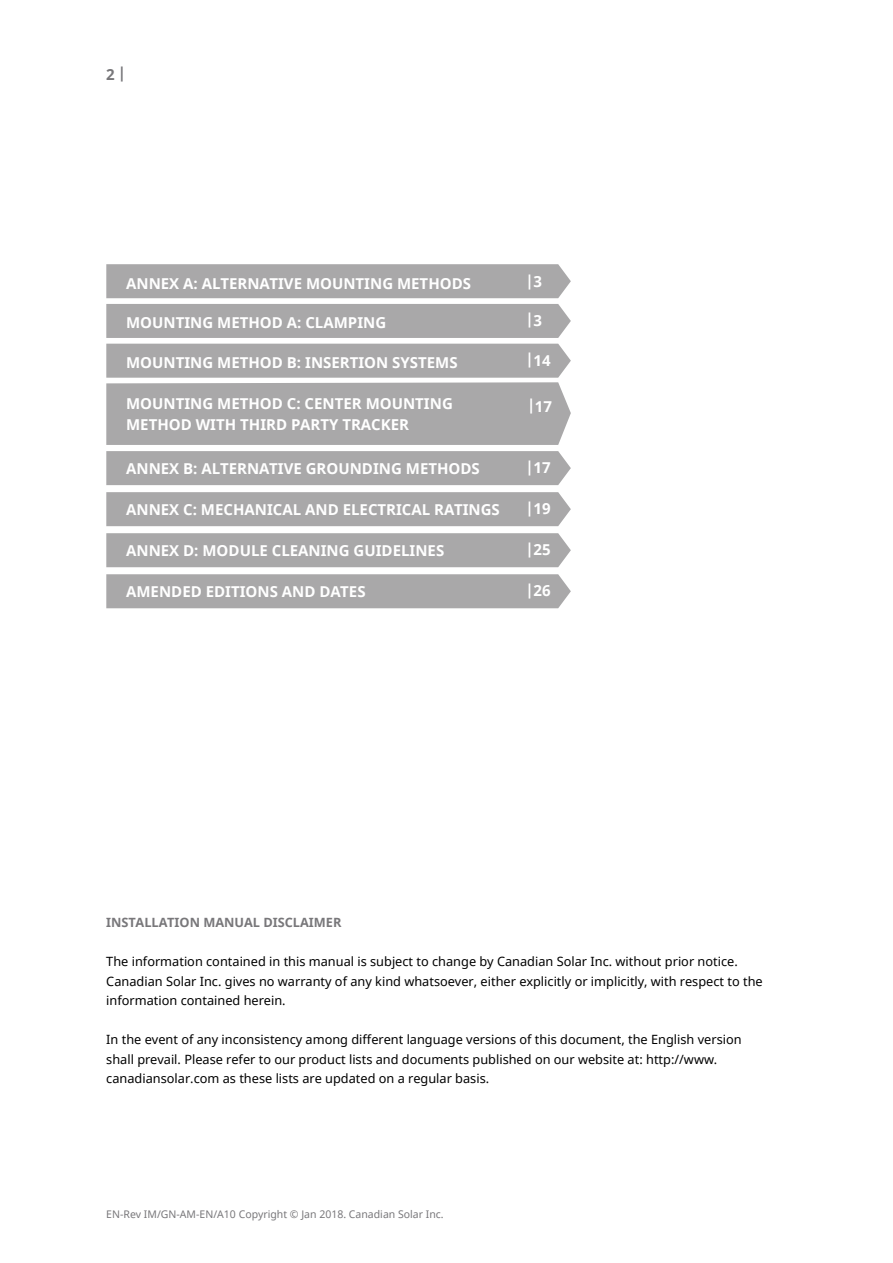
<style>
.page{position:relative;width:893px;height:1263px;background:#fff}
.page>*{position:absolute;margin:0;border:0;box-sizing:border-box;transform-origin:0 0}
.t1{font:700 15px/21px "Noto Sans";color:#fff}
.t2{font:700 15px "Noto Sans";color:#78777a}
.t3{font:12.75px/19.5px "Noto Sans";color:#000}
.t4{font:700 12.75px "Noto Sans";color:#78777a}
.t5{font:10.5px "Noto Sans";color:#78777a}
</style>
<div class="page">
<div style="left:106px;top:264px;width:465px;height:34px;background:#a9a8a9"></div>
<div style="left:106px;top:304px;width:465px;height:34px;background:#a9a8a9"></div>
<svg style="left:106px;top:344px;width:465px;height:101px;background:#aeadae"></svg>
<div style="left:106px;top:451px;width:465px;height:34px;background:#a9a8a9"></div>
<div style="left:106px;top:492px;width:465px;height:34px;background:#a9a8a9"></div>
<div style="left:106px;top:533px;width:465px;height:34px;background:#a9a8a9"></div>
<div style="left:106px;top:574px;width:465px;height:34px;background:#a9a8a9"></div>
<p class="t2" style="left:106px;top:63px;width:21px">2 |</p>
<p class="t1" style="left:126px;top:275px;width:346px">ANNEX A: ALTERNATIVE MOUNTING METHODS</p>
<p class="t1" style="left:126px;top:313px;width:262px">MOUNTING METHOD A: CLAMPING</p>
<p class="t1" style="left:126px;top:353px;width:333px">MOUNTING METHOD B: INSERTION SYSTEMS</p>
<p class="t1" style="left:126px;top:395px;width:328px">MOUNTING METHOD C: CENTER MOUNTING<br>METHOD WITH THIRD PARTY TRACKER</p>
<p class="t1" style="left:526px;top:272px;width:18px">|3</p>
<p class="t1" style="left:526px;top:311px;width:18px">|3</p>
<p class="t1" style="left:526px;top:351px;width:27px">|14</p>
<p class="t1" style="left:527px;top:397px;width:27px">|17</p>
<p class="t1" style="left:126px;top:460px;width:355px">ANNEX B: ALTERNATIVE GROUNDING METHODS</p>
<p class="t1" style="left:526px;top:459px;width:27px">|17</p>
<p class="t1" style="left:126px;top:501px;width:375px">ANNEX C: MECHANICAL AND ELECTRICAL RATINGS</p>
<p class="t1" style="left:526px;top:500px;width:27px">|19</p>
<p class="t1" style="left:126px;top:542px;width:320px">ANNEX D: MODULE CLEANING GUIDELINES</p>
<p class="t1" style="left:526px;top:541px;width:27px">|25</p>
<p class="t1" style="left:126px;top:583px;width:241px">AMENDED EDITIONS AND DATES</p>
<p class="t1" style="left:526px;top:582px;width:27px">|26</p>
<p class="t4" style="left:106px;top:917px;width:237px">INSTALLATION MANUAL DISCLAIMER</p>
<p class="t3" style="left:106px;top:953px;width:658px">The information contained in this manual is subject to change by Canadian Solar Inc. without prior notice.<br>Canadian Solar Inc. gives no warranty of any kind whatsoever, either explicitly or implicitly, with respect to the information contained herein.</p>
<p class="t3" style="left:106px;top:1031px;width:637px">In the event of any inconsistency among different language versions of this document, the English version shall prevail. Please refer to our product lists and documents published on our website at: http://www. canadiansolar.com as these lists are updated on a regular basis.</p>
<p class="t5" style="left:106px;top:1210px;width:339px">EN-Rev IM/GN-AM-EN/A10 Copyright © Jan 2018. Canadian Solar Inc.</p>
</div>
